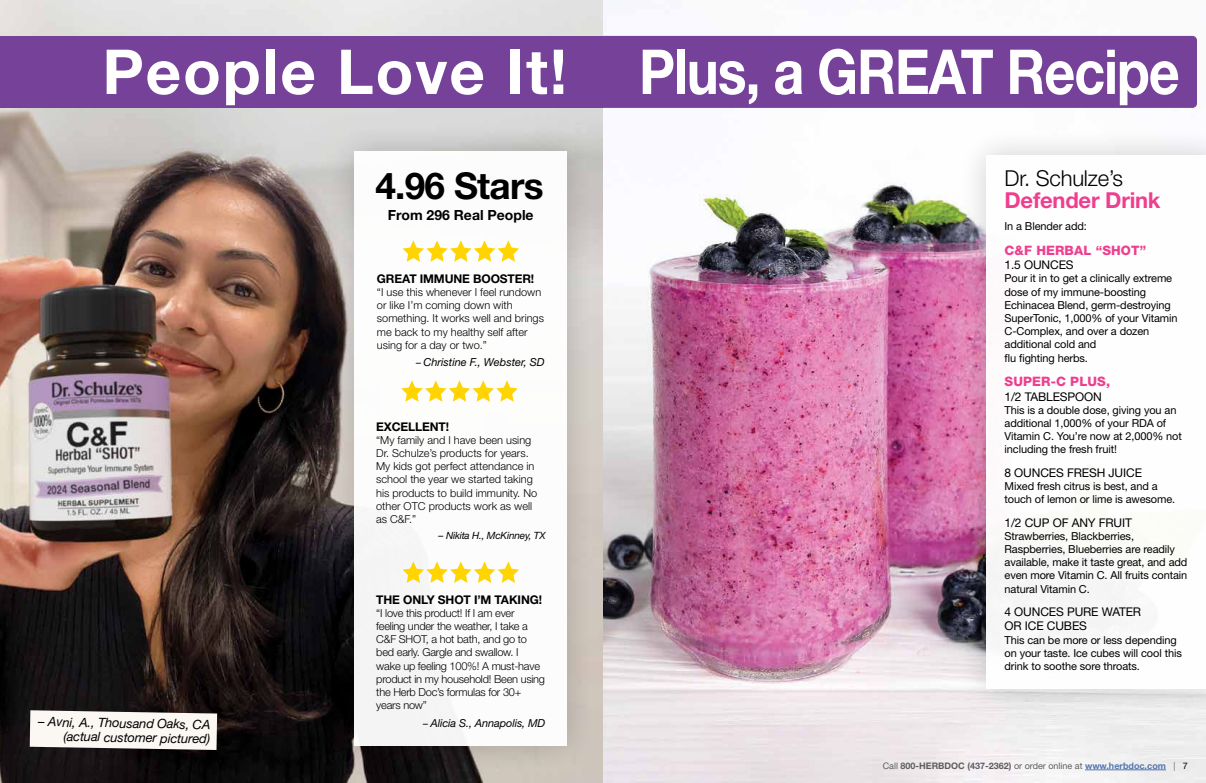
<style>
.page{position:relative;width:1206px;height:783px;background:#fff}
.page>*{position:absolute;margin:0;border:0;box-sizing:border-box;transform-origin:0 0}
.t1{font:700 62px "Helvetica Neue LT Std";letter-spacing:-.02em;color:#fff;scale:.87 1}
.t2{font:700 62px "Helvetica Neue LT Std";letter-spacing:.03em;color:#fff}
.t3{font:700 37px "Helvetica Neue LT Std";letter-spacing:-.02em;color:#000}
.t4{font:700 22px "Helvetica Neue LT Std";letter-spacing:-.01em;color:#ee3f8f}
.t5{font:300 22px "Helvetica Neue LT Std";letter-spacing:-.01em;color:#000}
.t6{font:700 14px "Helvetica Neue LT Std";color:#000}
.t7{font:800 13px "Helvetica Neue LT Std";letter-spacing:.01em;color:#ee3f8f}
.Gold_box_testi_attribution{font:italic 12.9px/14.3px "Helvetica Neue LT Std";color:#000;text-align:right}
.t8{font:12px/14.4px "Helvetica Neue LT Std";letter-spacing:-.01em;color:#000}
.LT75__11pt_testi_all_caps_hdr{font:700 12px "Helvetica Neue LT Std";letter-spacing:-.01em;color:#000}
.t9{font:11px/13.2px "Helvetica Neue LT Std";letter-spacing:-.01em;color:#000}
.LT45__11pt{font:300 11px/13.2px "Helvetica Neue LT Std";color:#000}
.LT45__11pt-2{font:300 11px/13.2px "Helvetica Neue LT Std";letter-spacing:-.02em;color:#000}
.LT56_Italic_testi_attrib{font:italic 11px "Helvetica Neue LT Std";letter-spacing:-.01em;color:#000}
.LT56_Italic_testi_attrib-2{font:italic 10px "Helvetica Neue LT Std";letter-spacing:-.02em;color:#000}
.t10{font:700 9px "Helvetica Neue LT Std";color:#5d5d60}
.s1{font-size:10px}
.s2{font-weight:400}
.s3{color:#5375ae}
.s4{font-weight:400;color:#6d6e71}
.s5{font-weight:400;color:#000}
</style>
<div class="page">
<img style="left:603px;top:0;width:603px;height:783px">
<img style="left:0;top:0;width:603px;height:783px">
<div style="left:27px;top:708px;width:202px;height:54px;background:#000;opacity:.07"></div>
<svg style="left:30px;top:710px;width:187px;height:40px"></svg>
<div style="left:956px;top:125px;width:250px;height:594px;background:#000;opacity:.19"></div>
<div style="left:986px;top:155px;width:220px;height:534px;background:#fff"></div>
<div style="left:324px;top:121px;width:273px;height:655px;background:#000;opacity:.19"></div>
<div style="left:355px;top:152px;width:212px;height:594px;background:#fff"></div>
<svg style="left:401px;top:380px;width:117px;height:22px"></svg>
<svg style="left:403px;top:240px;width:116px;height:22px"></svg>
<svg style="left:403px;top:561px;width:116px;height:22px"></svg>
<div style="left:0;top:36px;width:603px;height:72px;background:#754199"></div>
<div style="left:603px;top:36px;width:594px;height:72px;background:#754199"></div>
<hr style="left:1085px;top:770px;width:81px;height:1px;background:#5375ae">
<p class="t2" style="left:102px;top:34px;width:466px">People Love It!</p>
<p class="t1" style="left:639px;top:34px;width:623px">Plus, a GREAT Recipe</p>
<p class="Gold_box_testi_attribution" style="left:38px;top:714px;width:174px;rotate:1deg">– Avni, A., Thousand Oaks, CA (actual customer pictured)</p>
<p class="t3" style="left:375px;top:163px;width:170px">4.96 Stars</p>
<p class="t6" style="left:388px;top:207px;width:147px">From 296 Real People</p>
<p class="LT75__11pt_testi_all_caps_hdr" style="left:377px;top:271px;width:159px">GREAT IMMUNE BOOSTER!</p>
<p class="LT45__11pt" style="left:377px;top:285px;width:169px">“I use this whenever I feel rundown or like I’m coming down with something. It works well and brings me back to my healthy self after using for a day or two.”</p>
<p class="LT56_Italic_testi_attrib" style="left:416px;top:356px;width:130px"><span class="s1">–</span> Christine F., Webster, SD</p>
<p class="LT75__11pt_testi_all_caps_hdr" style="left:376px;top:419px;width:74px">EXCELLENT!</p>
<p class="LT45__11pt" style="left:376px;top:433px;width:163px">“My family and I have been using<br>Dr. Schulze’s products for years.<br>My kids got perfect attendance in school the year we started taking his products to build immunity. No other OTC products work as well as C&amp;F.”</p>
<p class="LT56_Italic_testi_attrib-2" style="left:439px;top:530px;width:108px">– Nikita H., McKinney, TX</p>
<p class="LT75__11pt_testi_all_caps_hdr" style="left:376px;top:592px;width:167px">THE ONLY SHOT I’M TAKING!</p>
<p class="LT45__11pt-2" style="left:376px;top:606px;width:170px">“I love this product! If I am ever feeling under the weather, I take a<br>C&amp;F SHOT, a hot bath, and go to bed early. Gargle and swallow. I wake up feeling 100%! A must-have product in my household! Been using the Herb Doc’s formulas for 30+ years now”</p>
<p class="LT56_Italic_testi_attrib" style="left:423px;top:716px;width:124px"><span class="s1">–</span> Alicia S., Annapolis, MD</p>
<p class="t5" style="left:1005px;top:165px;width:120px">Dr. Schulze’s</p>
<p class="t4" style="left:1005px;top:187px;width:158px">Defender Drink</p>
<p class="t9" style="left:1005px;top:220px;width:84px">In a Blender add:</p>
<p class="t7" style="left:1005px;top:242px;width:143px">C&amp;F HERBAL “SHOT”</p>
<p class="t8" style="left:1005px;top:258px;width:71px">1.5 OUNCES</p>
<p class="t9" style="left:1005px;top:272px;width:175px">Pour it in to get a clinically extreme dose of my immune-boosting<br>Echinacea Blend, germ-destroying<br>SuperTonic, 1,000% of your Vitamin<br>C-Complex, and over a dozen additional cold and<br>flu fighting herbs.</p>
<p class="t7" style="left:1005px;top:374px;width:107px">SUPER-C PLUS,</p>
<p class="t8" style="left:1005px;top:389px;width:99px">1/2 TABLESPOON</p>
<p class="t9" style="left:1005px;top:403px;width:179px">This is a double dose, giving you an additional 1,000% of your RDA of<br>Vitamin C. You’re now at 2,000% not including the fresh fruit!</p>
<p class="t8" style="left:1005px;top:465px;width:139px">8 OUNCES FRESH JUICE</p>
<p class="t9" style="left:1005px;top:479px;width:172px">Mixed fresh citrus is best, and a touch of lemon or lime is awesome.</p>
<p class="t8" style="left:1005px;top:515px;width:129px">1/2 CUP OF ANY FRUIT</p>
<p class="t9" style="left:1005px;top:529px;width:184px">Strawberries, Blackberries, Raspberries, Blueberries are readily available, make it taste great, and add even more Vitamin C. All fruits contain natural Vitamin C.</p>
<p class="t8" style="left:1005px;top:604px;width:138px">4 OUNCES PURE WATER<br>OR ICE CUBES</p>
<p class="t9" style="left:1005px;top:633px;width:179px">This can be more or less depending on your taste. Ice cubes will cool this drink to soothe sore throats.</p>
<p class="t10" style="left:883px;top:760px;width:307px"><span class="s2">Call</span> 800-HERBDOC (437-2362) <span class="s2">or order online at</span> <span class="s3">www.herbdoc.com</span> <span class="s4">|</span> <span class="s5">7</span></p>
</div>
